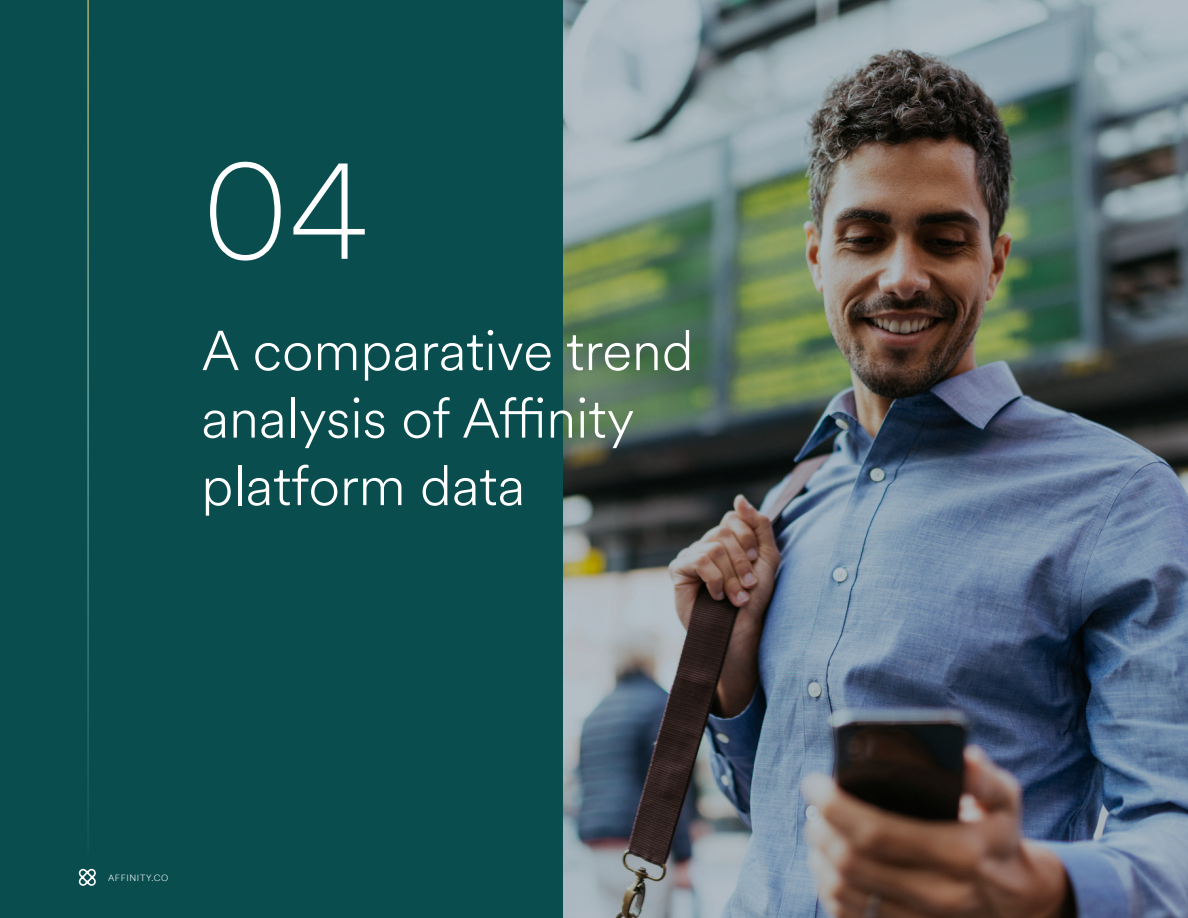
<style>
.page{position:relative;width:1188px;height:918px;background:#094d4f}
.page>*{position:absolute;margin:0;border:0;box-sizing:border-box;transform-origin:0 0}
.Paragraph_Style{font:100 147.15px "Circular XXTT";color:#fff}
.Divider_Title{font:300 55.5px/67.5px "Circular XXTT";color:#fff}
.t1{font:300 9px "Circular XXTT";letter-spacing:.07em;color:#fff}
</style>
<div class="page">
<svg style="left:79px;top:869px;width:17px;height:17px"></svg>
<img style="left:564px;top:0;width:624px;height:918px">
<hr style="left:88px;top:0;width:1px;height:854px;background:#fff">
<p class="Paragraph_Style" style="left:201px;top:110px;width:170px">04</p>
<p class="Divider_Title" style="left:201px;top:315px;width:494px">A comparative trend analysis of Affinity platform data</p>
<p class="t1" style="left:108px;top:872px;width:62px">AFFINITY.CO</p>
</div>
